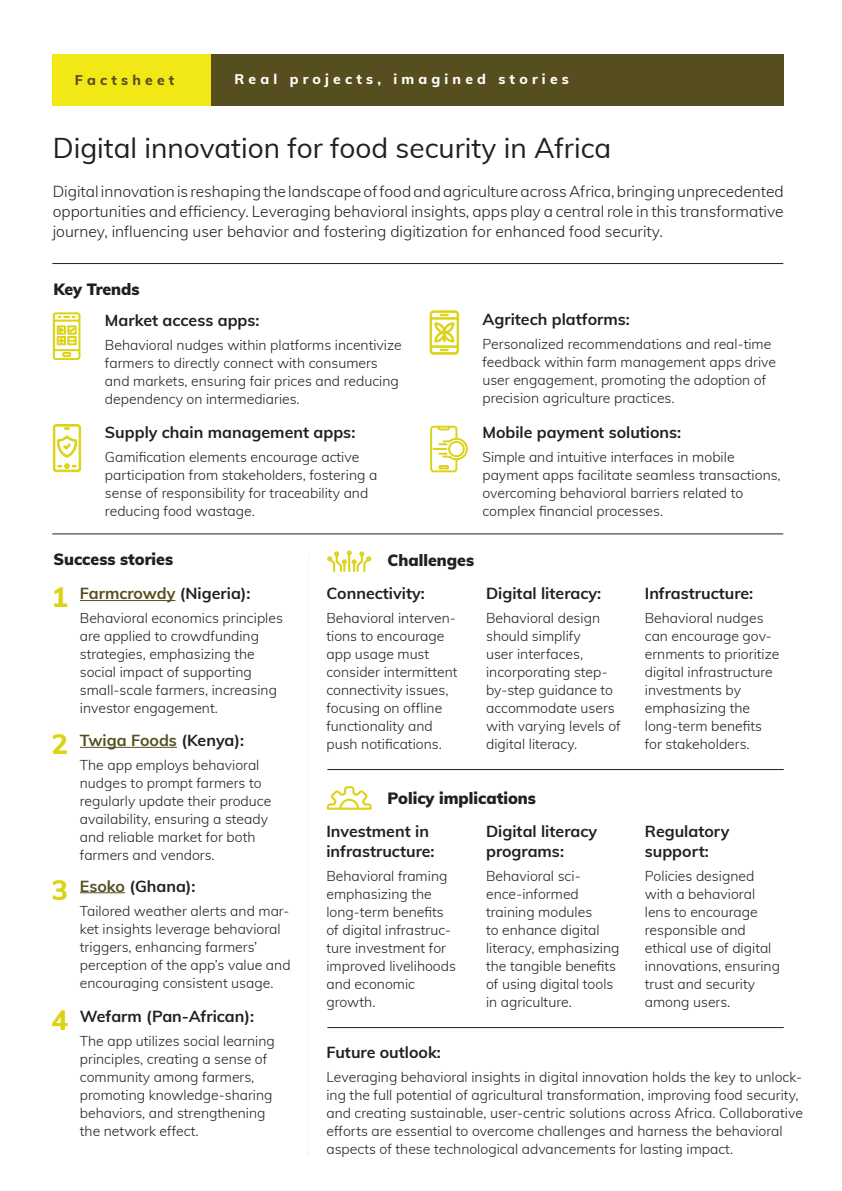
<style>
.page{position:relative;width:842px;height:1191px;background:#fff}
.page>*{position:absolute;margin:0;border:0;box-sizing:border-box;transform-origin:0 0}
.t1{font:28px "Muli";color:#231f20}
.t2{font:800 28px "Muli";color:#dcd316}
.t3{font:700 16px/20px "Muli";color:#231f20}
.t4{font:900 16px "Muli";color:#231f20}
.t5{font:700 16px "Muli";color:#564e1e}
.t6{font:300 15.6px/20px "Muli";color:#231f20;text-align:justify}
.t7{font:300 14px/18px "Muli";color:#231f20}
.t8{font:800 14px "Muli";letter-spacing:.3em;color:#fff}
.t9{font:800 14px "Muli";letter-spacing:.3em;color:#564e1e}
.s1{color:#231f20}
.s2{color:#564e1e}
</style>
<div class="page">
<svg style="left:327px;top:786px;width:45px;height:24px"></svg>
<svg style="left:430px;top:310px;width:29px;height:44px"></svg>
<svg style="left:430px;top:425px;width:38px;height:47px"></svg>
<svg style="left:53px;top:424px;width:28px;height:48px"></svg>
<svg style="left:53px;top:312px;width:27px;height:48px"></svg>
<hr style="left:52px;top:533px;width:731px;height:1px;background:#231f20">
<hr style="left:327px;top:769px;width:457px;height:1px;background:#231f20">
<hr style="left:327px;top:1027px;width:457px;height:1px;background:#231f20">
<hr style="left:80px;top:600px;width:95px;height:1px;background:#564e1e">
<hr style="left:80px;top:747px;width:97px;height:1px;background:#564e1e">
<hr style="left:80px;top:892px;width:45px;height:1px;background:#564e1e">
<svg style="left:308px;top:552px;width:1px;height:602px"></svg>
<div style="left:210px;top:54px;width:574px;height:52px;background:#564e1e"></div>
<div style="left:53px;top:54px;width:158px;height:52px;background:#f1e815"></div>
<hr style="left:52px;top:263px;width:731px;height:1px;background:#231f20">
<svg style="left:327px;top:550px;width:45px;height:22px"></svg>
<p class="t9" style="left:75px;top:70px;width:101px">Factsheet</p>
<p class="t8" style="left:235px;top:69px;width:336px">Real projects, imagined stories</p>
<h1 class="t1" style="left:53px;top:128px;width:560px">Digital innovation for food security in Africa</h1>
<p class="t6" style="left:53px;top:180px;width:732px">Digital innovation is reshaping the landscape of food and agriculture across Africa, bringing unprecedented opportunities and efficiency. Leveraging behavioral insights, apps play a central role in this transformative journey, influencing user behavior and fostering digitization for enhanced food security.</p>
<p class="t4" style="left:53px;top:277px;width:88px">Key Trends</p>
<p class="t3" style="left:105px;top:309px;width:156px">Market access apps:</p>
<p class="t7" style="left:105px;top:335px;width:298px">Behavioral nudges within platforms incentivize farmers to directly connect with consumers and markets, ensuring fair prices and reducing dependency on intermediaries.</p>
<p class="t3" style="left:105px;top:421px;width:252px">Supply chain management apps:</p>
<p class="t7" style="left:105px;top:447px;width:274px">Gamification elements encourage active participation from stakeholders, fostering a sense of responsibility for traceability and reducing food wastage.</p>
<p class="t3" style="left:482px;top:309px;width:149px">Agritech platforms:</p>
<p class="t7" style="left:482px;top:335px;width:295px">Personalized recommendations and real-time feedback within farm management apps drive user engagement, promoting the adoption of precision agriculture practices.</p>
<p class="t3" style="left:482px;top:421px;width:200px">Mobile payment solutions:</p>
<p class="t7" style="left:482px;top:447px;width:300px">Simple and intuitive interfaces in mobile payment apps facilitate seamless transactions, overcoming behavioral barriers related to complex financial processes.</p>
<p class="t4" style="left:53px;top:548px;width:121px">Success stories</p>
<p class="t4" style="left:388px;top:548px;width:88px">Challenges</p>
<h1 class="t2" style="left:51px;top:577px;width:18px">1</h1>
<p class="t5" style="left:80px;top:582px;width:172px">Farmcrowdy <span class="s1">(Nigeria):</span></p>
<p class="t7" style="left:80px;top:608px;width:205px">Behavioral economics principles are applied to crowdfunding strategies, emphasizing the social impact of supporting small-scale farmers, increasing investor engagement.</p>
<h1 class="t2" style="left:51px;top:723px;width:18px">2</h1>
<p class="t5" style="left:80px;top:728px;width:166px">Twiga Foods <span class="s1">(Kenya):</span></p>
<p class="t7" style="left:80px;top:755px;width:193px">The app employs behavioral nudges to prompt farmers to regularly update their produce availability, ensuring a steady and reliable market for both farmers and vendors.</p>
<h1 class="t2" style="left:51px;top:869px;width:18px">3</h1>
<p class="t3" style="left:80px;top:875px;width:117px"><span class="s2">Esoko</span> (Ghana):</p>
<p class="t7" style="left:80px;top:901px;width:212px">Tailored weather alerts and mar&shy;ket insights leverage behavioral triggers, enhancing farmers’ perception of the app’s value and encouraging consistent usage.</p>
<h1 class="t2" style="left:51px;top:999px;width:18px">4</h1>
<p class="t3" style="left:80px;top:1005px;width:176px">Wefarm (Pan-African):</p>
<p class="t7" style="left:80px;top:1031px;width:196px">The app utilizes social learning principles, creating a sense of community among farmers, promoting knowledge-sharing behaviors, and strengthening the network effect.</p>
<p class="t3" style="left:326px;top:583px;width:100px">Connectivity:</p>
<p class="t7" style="left:326px;top:608px;width:133px">Behavioral interven&shy;tions to encourage app usage must consider intermittent connectivity issues, focusing on offline functionality and push notifications.</p>
<p class="t3" style="left:486px;top:583px;width:116px">Digital literacy:</p>
<p class="t7" style="left:486px;top:608px;width:136px">Behavioral design should simplify<br>user interfaces, incorporating step&shy;by-step guidance to accommodate users with varying levels of digital literacy.</p>
<p class="t4" style="left:388px;top:786px;width:150px">Policy implications</p>
<p class="t3" style="left:326px;top:820px;width:110px">Investment in infrastructure:</p>
<p class="t7" style="left:326px;top:866px;width:131px">Behavioral framing emphasizing the long-term benefits of digital infrastruc&shy;ture investment for improved livelihoods and economic growth.</p>
<p class="t3" style="left:486px;top:820px;width:112px">Digital literacy programs:</p>
<p class="t7" style="left:486px;top:866px;width:135px">Behavioral sci&shy;ence-informed training modules<br>to enhance digital literacy, emphasizing the tangible benefits of using digital tools in agriculture.</p>
<p class="t3" style="left:645px;top:583px;width:110px">Infrastructure:</p>
<p class="t7" style="left:645px;top:608px;width:136px">Behavioral nudges can encourage gov&shy;ernments to prioritize digital infrastructure investments by emphasizing the long-term benefits for stakeholders.</p>
<p class="t3" style="left:645px;top:820px;width:86px">Regulatory support:</p>
<p class="t7" style="left:645px;top:866px;width:137px">Policies designed with a behavioral lens to encourage responsible and ethical use of digital innovations, ensuring trust and security among users.</p>
<p class="t3" style="left:326px;top:1041px;width:116px">Future outlook:</p>
<p class="t7" style="left:326px;top:1067px;width:478px">Leveraging behavioral insights in digital innovation holds the key to unlock&shy;ing the full potential of agricultural transformation, improving food security, and creating sustainable, user-centric solutions across Africa. Collaborative efforts are essential to overcome challenges and harness the behavioral aspects of these technological advancements for lasting impact.</p>
</div>
